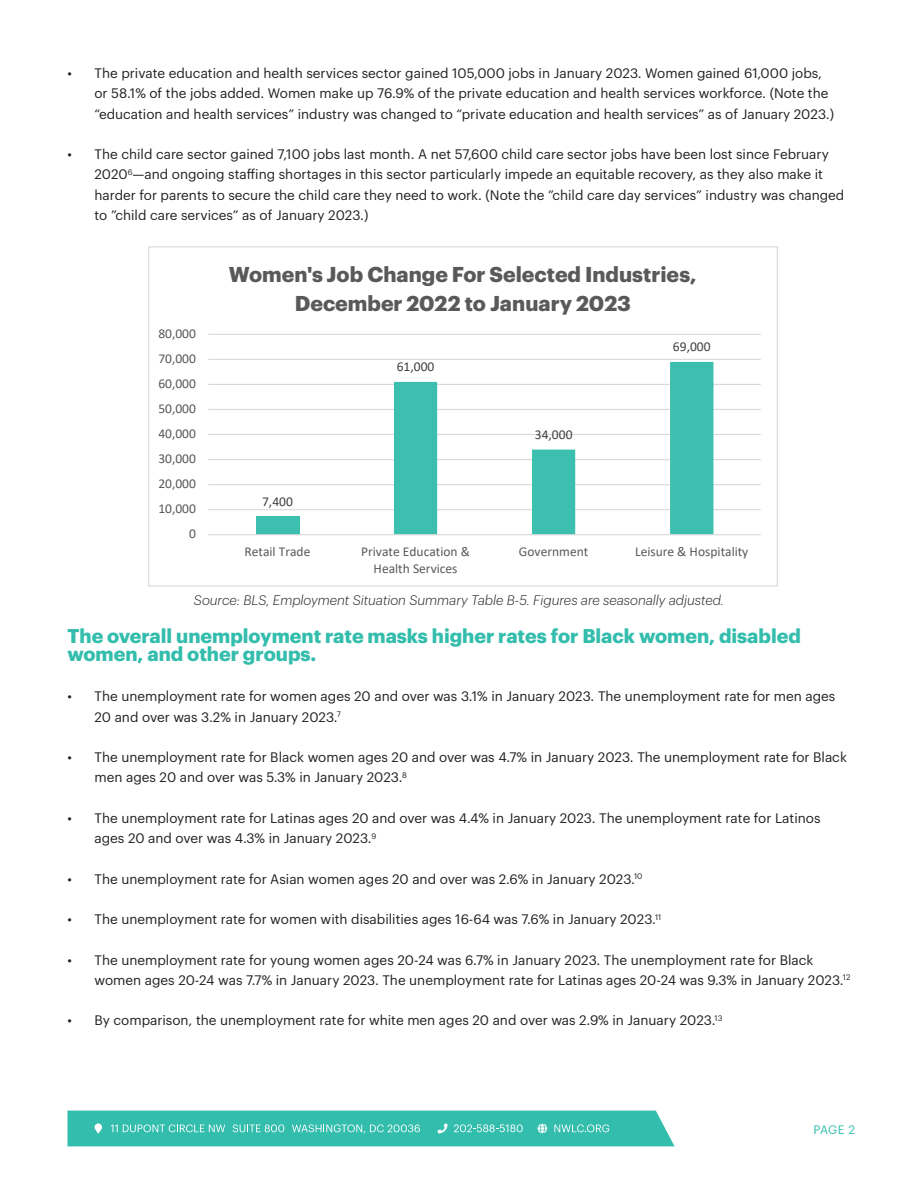
<style>
.page{position:relative;width:918px;height:1188px;background:#fff}
.page>*{position:absolute;margin:0;border:0;box-sizing:border-box;transform-origin:0 0}
.t1{font:700 21px/28.7px "Graphik";color:#595959;text-align:center}
.BODY_TEXT{font:700 19.5px/18px "Graphik";color:#33bdac}
.t2{font:13.5px/20.2px "Graphik";color:#231f20}
.t3{font:13.5px/16.5px "Calibri";color:#595959;text-align:center}
.BODY_TEXT-2{font:italic 300 13.5px "Graphik";color:#231f20}
.t4{font:13.5px "Calibri";color:#404040}
.t5{font:12px "Graphik";color:#33bdac}
</style>
<div class="page">
<svg style="left:67px;top:1111px;width:608px;height:35px;background:#40c1b1"></svg>
<hr style="left:208px;top:509px;width:553px;height:1px;background:#d9d9d9">
<hr style="left:208px;top:484px;width:553px;height:1px;background:#d9d9d9">
<hr style="left:208px;top:459px;width:553px;height:1px;background:#d9d9d9">
<hr style="left:208px;top:434px;width:553px;height:1px;background:#d9d9d9">
<hr style="left:208px;top:409px;width:553px;height:1px;background:#d9d9d9">
<hr style="left:208px;top:384px;width:553px;height:1px;background:#d9d9d9">
<hr style="left:208px;top:359px;width:553px;height:1px;background:#d9d9d9">
<hr style="left:208px;top:334px;width:553px;height:1px;background:#d9d9d9">
<div style="left:256px;top:516px;width:43px;height:19px;background:#3cbfaf"></div>
<svg style="left:394px;top:362px;width:319px;height:172px"></svg>
<hr style="left:208px;top:534px;width:553px;height:1px;background:#d9d9d9">
<p class="t2" style="left:94px;top:62px;width:741px;text-indent:-27px">• The private education and health services sector gained 105,000 jobs in January 2023. Women gained 61,000 jobs, or 58.1% of the jobs added. Women make up 76.9% of the private education and health services workforce. (Note the “education and health services” industry was changed to “private education and health services” as of January 2023.)</p>
<p class="t2" style="left:94px;top:143px;width:751px;text-indent:-27px">• The child care sector gained 7,100 jobs last month. A net 57,600 child care sector jobs have been lost since February 2020<sup>6</sup>—and ongoing staffing shortages in this sector particularly impede an equitable recovery, as they also make it harder for parents to secure the child care they need to work. (Note the ”child care day services” industry was changed to ”child care services” as of January 2023.)</p>
<p class="t3" style="left:158px;top:325px;width:39px">80,000</p>
<p class="t3" style="left:158px;top:350px;width:39px">70,000</p>
<p class="t3" style="left:158px;top:375px;width:39px">60,000</p>
<p class="t3" style="left:158px;top:400px;width:39px">50,000</p>
<p class="t3" style="left:158px;top:425px;width:39px">40,000</p>
<p class="t3" style="left:158px;top:450px;width:39px">30,000</p>
<p class="t3" style="left:158px;top:475px;width:39px">20,000</p>
<p class="t3" style="left:158px;top:500px;width:39px">10,000</p>
<p class="t3" style="left:189px;top:525px;width:8px">0</p>
<p class="t1" style="left:229px;top:258px;width:469px">Women's Job Change For Selected Industries,<br>December 2022 to January 2023</p>
<p class="t4" style="left:262px;top:492px;width:32px">7,400</p>
<p class="t4" style="left:397px;top:358px;width:39px">61,000</p>
<p class="t4" style="left:535px;top:425px;width:39px">34,000</p>
<p class="t4" style="left:673px;top:338px;width:39px">69,000</p>
<p class="t3" style="left:245px;top:543px;width:67px">Retail Trade</p>
<p class="t3" style="left:361px;top:543px;width:110px">Private Education &amp;<br>Health Services</p>
<p class="t3" style="left:519px;top:543px;width:71px">Government</p>
<p class="t3" style="left:635px;top:543px;width:115px">Leisure &amp; Hospitality</p>
<p class="BODY_TEXT-2" style="left:194px;top:590px;width:532px">Source: BLS, Employment Situation Summary Table B-5. Figures are seasonally adjusted.</p>
<p class="BODY_TEXT" style="left:68px;top:625px;width:735px">The overall unemployment rate masks higher rates for Black women, disabled women, and other groups.</p>
<p class="t2" style="left:94px;top:685px;width:742px;text-indent:-27px">• The unemployment rate for women ages 20 and over was 3.1% in January 2023. The unemployment rate for men ages<br>20 and over was 3.2% in January 2023.<sup>7</sup></p>
<p class="t2" style="left:94px;top:746px;width:754px;text-indent:-27px">• The unemployment rate for Black women ages 20 and over was 4.7% in January 2023. The unemployment rate for Black men ages 20 and over was 5.3% in January 2023.<sup>8</sup></p>
<p class="t2" style="left:94px;top:807px;width:728px;text-indent:-27px">• The unemployment rate for Latinas ages 20 and over was 4.4% in January 2023. The unemployment rate for Latinos ages 20 and over was 4.3% in January 2023.<sup>9</sup></p>
<p class="t2" style="left:68px;top:868px;width:577px">• The unemployment rate for Asian women ages 20 and over was 2.6% in January 2023.<sup>10</sup></p>
<p class="t2" style="left:68px;top:908px;width:595px">• The unemployment rate for women with disabilities ages 16-64 was 7.6% in January 2023.<sup>11</sup></p>
<p class="t2" style="left:94px;top:949px;width:758px;text-indent:-27px">• The unemployment rate for young women ages 20-24 was 6.7% in January 2023. The unemployment rate for Black women ages 20-24 was 7.7% in January 2023. The unemployment rate for Latinas ages 20-24 was 9.3% in January 2023.<sup>12</sup></p>
<p class="t2" style="left:68px;top:1009px;width:657px">• By comparison, the unemployment rate for white men ages 20 and over was 2.9% in January 2023.<sup>13</sup></p>
<p class="t5" style="left:813px;top:1120px;width:43px">PAGE 2</p>
</div>
